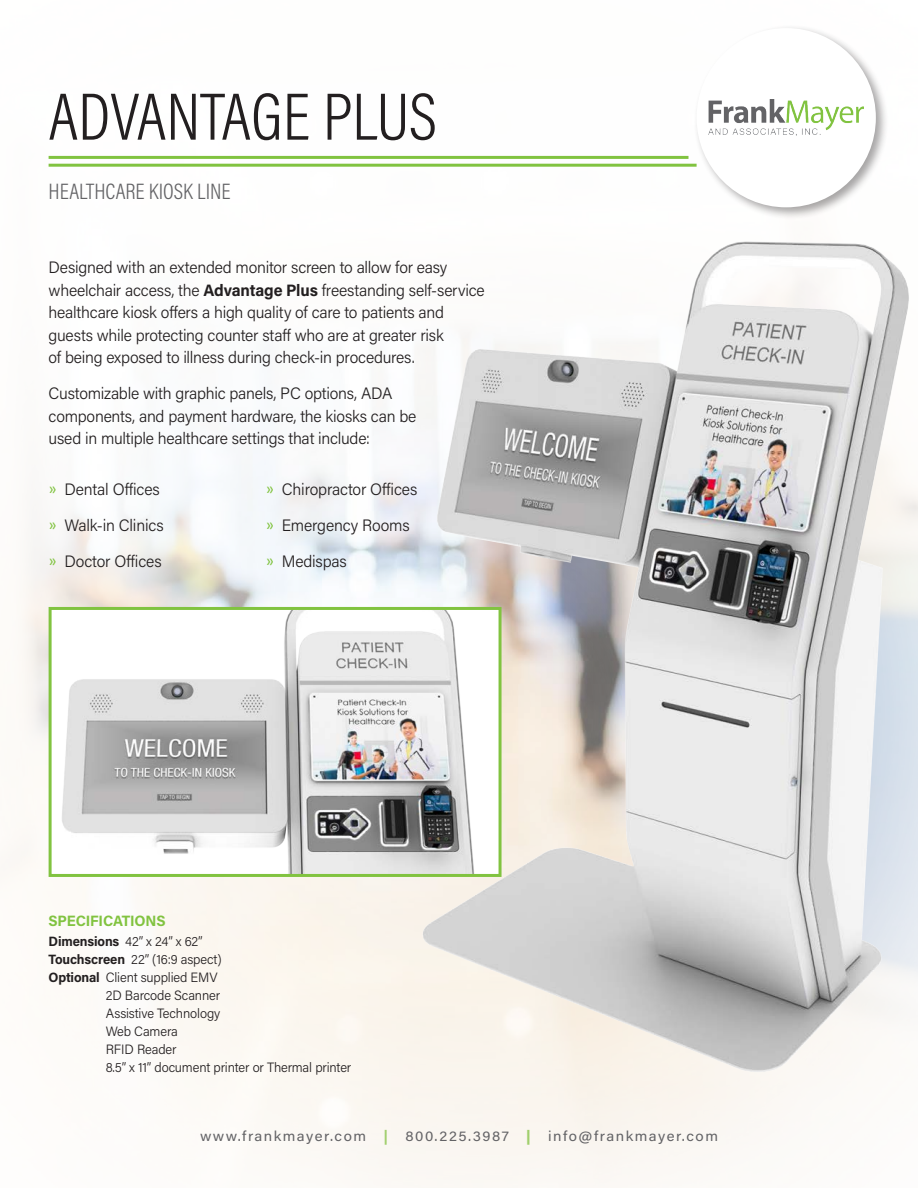
<style>
.page{position:relative;width:918px;height:1188px;background:#fff}
.page>*{position:absolute;margin:0;border:0;box-sizing:border-box;transform-origin:0 0}
.t1{font:300 67.5px "Acumin Pro Cond";color:#231f20}
.t2{font:300 22.5px "Acumin Pro Cond";color:#636366}
.t3{font:300 16.5px/22.5px "Acumin Pro";letter-spacing:-.015em;color:#231f20}
.t4{font:700 15px "Acumin Pro";letter-spacing:-.01em;color:#81c340}
.t5{font:14.25px "Acumin Pro";letter-spacing:.1em;color:#636366;scale:1.05 1}
.t6{font:300 13.5px "Acumin Pro";letter-spacing:-.01em;color:#231f20}
.s1{font-weight:700}
.s2{font-family:"Calibri";font-weight:400;color:#81c340}
.s3{font-weight:700;color:#a1cf6d}
.s4{font-weight:900;color:#a1cf6d}
</style>
<div class="page">
<img style="left:401px;top:226px;width:517px;height:868px">
<hr style="left:49px;top:156px;width:640px;height:3px;background:#81c340">
<hr style="left:49px;top:164px;width:648px;height:3px;background:#81c340">
<div style="left:693px;top:25px;width:196px;height:195px;background:#231f20;opacity:.4"></div>
<div style="left:697px;top:28px;width:179px;height:179px;background:#fff;border-radius:50%"></div>
<img style="left:709px;top:100px;width:155px;height:36px">
<img style="left:61px;top:611px;width:437px;height:262px">
<div style="left:49px;top:607px;width:453px;height:270px;border:3px solid #81c340"></div>
<p class="t1" style="left:49px;top:73px;width:390px">ADVANTAGE PLUS</p>
<p class="t2" style="left:49px;top:177px;width:184px">HEALTHCARE KIOSK LINE</p>
<p class="t3" style="left:49px;top:256px;width:438px">Designed with an extended monitor screen to allow for easy wheelchair access, the <span class="s1">Advantage Plus</span> freestanding self-service healthcare kiosk offers a high quality of care to patients and guests while protecting counter staff who are at greater risk<br>of being exposed to illness during check-in procedures.</p>
<p class="t3" style="left:49px;top:382px;width:369px">Customizable with graphic panels, PC options, ADA components, and payment hardware, the kiosks can be used in multiple healthcare settings that include:</p>
<p class="t3" style="left:49px;top:478px;width:113px"><span class="s2">»</span> Dental Offices</p>
<p class="t3" style="left:49px;top:514px;width:117px"><span class="s2">»</span> Walk-in Clinics</p>
<p class="t3" style="left:49px;top:550px;width:115px"><span class="s2">»</span> Doctor Offices</p>
<p class="t3" style="left:266px;top:478px;width:153px"><span class="s2">»</span> Chiropractor Offices</p>
<p class="t3" style="left:266px;top:514px;width:145px"><span class="s2">»</span> Emergency Rooms</p>
<p class="t3" style="left:266px;top:550px;width:82px"><span class="s2">»</span> Medispas</p>
<p class="t4" style="left:49px;top:911px;width:118px">SPECIFICATIONS</p>
<p class="t6" style="left:49px;top:932px;width:156px"><span class="s1">Dimensions</span> 42” x 24” x 62”</p>
<p class="t6" style="left:49px;top:950px;width:175px"><span class="s1">Touchscreen</span> 22” (16:9 aspect)</p>
<p class="t6" style="left:49px;top:968px;width:171px"><span class="s1">Optional</span> Client supplied EMV</p>
<p class="t6" style="left:106px;top:986px;width:116px">2D Barcode Scanner</p>
<p class="t6" style="left:106px;top:1004px;width:116px">Assistive Technology</p>
<p class="t6" style="left:106px;top:1022px;width:74px">Web Camera</p>
<p class="t6" style="left:106px;top:1040px;width:72px">RFID Reader</p>
<p class="t6" style="left:106px;top:1058px;width:247px">8.5” x 11” document printer or Thermal printer</p>
<p class="t5" style="left:200px;top:1127px;width:495px">www.frankmayer.com <span class="s3">|</span> 800.225.3987 <span class="s4">|</span> info@frankmayer.com</p>
</div>
